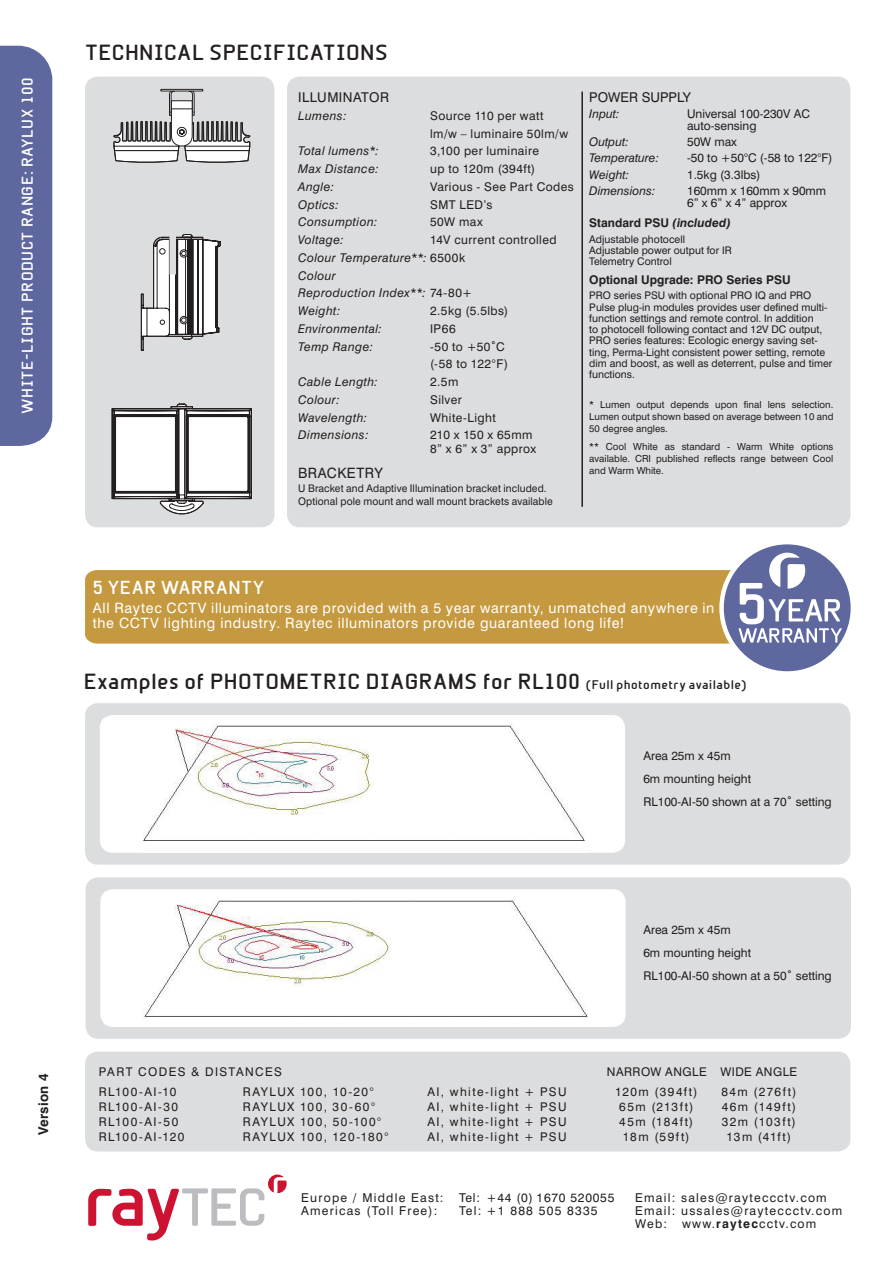
<style>
.page{position:relative;width:893px;height:1263px;background:#fff}
.page>*{position:absolute;margin:0;border:0;box-sizing:border-box;transform-origin:0 0}
.t1{font:700 21px "Beta Sans";letter-spacing:.02em;color:#231f20}
.t2{font:700 18px "Beta Sans";letter-spacing:.025em;color:#fff}
.t3{font:700 15px "Beta Sans";letter-spacing:.04em;color:#fff}
.t4{font:14.25px/15px "Swiss 721 BT";letter-spacing:.05em;color:#fff}
.t5{font:14.25px "Swiss 721 BT";letter-spacing:.035em;color:#231f20}
.t6{font:13.5px "Swiss 721 BT";letter-spacing:.03em;color:#231f20}
.t7{font:13.5px "Swiss 721 BT";color:#231f20}
.t8{font:700 13.5px "Swiss 721 BT";letter-spacing:.02em;color:#231f20}
.t9{font:italic 12.15px/17.7px "Swiss 721 BT";letter-spacing:.035em;color:#231f20}
.t10{font:12.15px/17.7px "Swiss 721 BT";letter-spacing:.045em;color:#231f20}
.t11{font:12.15px/13px "Swiss 721 BT";letter-spacing:.1em;color:#231f20}
.t12{font:12px/23px "Swiss 721 BT";color:#231f20}
.t13{font:12px "Swiss 721 BT";letter-spacing:.12em;color:#231f20}
.t14{font:12px "Swiss 721 BT";letter-spacing:.115em;color:#231f20}
.t15{font:12px "Swiss 721 BT";letter-spacing:.125em;color:#231f20}
.t16{font:700 12px "Swiss 721 BT";color:#231f20}
.t17{font:italic 12px "Swiss 721 BT";color:#231f20}
.t18{font:12px "Swiss 721 BT";letter-spacing:.06em;color:#231f20}
.t19{font:12px "Swiss 721 BT";letter-spacing:.04em;color:#231f20}
.t20{font:12px "Swiss 721 BT";letter-spacing:.095em;color:#231f20}
.t21{font:12px "Swiss 721 BT";letter-spacing:.13em;color:#231f20}
.t22{font:10.5px/11.2px "Swiss 721 BT";color:#231f20}
.t23{font:9.75px/12px "Swiss 721 BT";color:#231f20;text-align:justify}
.s1{font-style:normal}
.s2{font-style:italic}
.s3{font-size:12px}
.s4{font-weight:700}
</style>
<div class="page">
<div style="left:85px;top:1051px;width:765px;height:100px;background:#dcdddf;border-radius:13px"></div>
<div style="left:85px;top:570px;width:651px;height:74px;background:#c5993f"></div>
<div style="left:719px;top:540px;width:136px;height:136px;border:12px solid #fff;border-radius:50%"></div>
<div style="left:724px;top:544px;width:127px;height:127px;background:#5e689e;border-radius:50%"></div>
<svg style="left:738px;top:553px;width:104px;height:90px"></svg>
<div style="left:85px;top:703px;width:765px;height:162px;background:#dcdddf;border-radius:13px"></div>
<div style="left:100px;top:715px;width:525px;height:138px;background:#fff;border-radius:13px"></div>
<img style="left:143px;top:723px;width:442px;height:118px">
<div style="left:86px;top:877px;width:765px;height:162px;background:#dcdddf;border-radius:13px"></div>
<div style="left:100px;top:889px;width:526px;height:138px;background:#fff;border-radius:13px"></div>
<img style="left:143px;top:900px;width:445px;height:118px">
<div style="left:85px;top:77px;width:189px;height:450px;background:#dcdddf;border-radius:13px"></div>
<div style="left:287px;top:77px;width:563px;height:450px;background:#dcdddf;border-radius:13px"></div>
<svg style="left:88px;top:1174px;width:199px;height:67px"></svg>
<svg style="left:114px;top:76px;width:136px;height:275px"></svg>
<svg style="left:112px;top:404px;width:140px;height:111px"></svg>
<div style="left:0;top:46px;width:52px;height:400px;background:#5e689e"></div>
<div style="left:169px;top:179px;width:7px;height:95px;background:#dcdddf"></div>
<hr style="left:581px;top:92px;width:2px;height:415px;background:#231f20">
<h3 class="t3" style="left:19px;top:414px;width:338px;rotate:-90deg">WHITE-LIGHT PRODUCT RANGE: RAYLUX 100</h3>
<h1 class="t1" style="left:85px;top:40px;width:304px">TECHNICAL SPECIFICATIONS</h1>
<p class="t6" style="left:298px;top:89px;width:92px">ILLUMINATOR</p>
<p class="t9" style="left:298px;top:107px;width:50px">Lumens:</p>
<p class="t10" style="left:430px;top:107px;width:140px">Source 110 per watt lm/w – luminaire 50lm/w</p>
<p class="t9" style="left:298px;top:142px;width:82px">Total lumens*:</p>
<p class="t10" style="left:430px;top:142px;width:110px">3,100 per luminaire</p>
<p class="t9" style="left:298px;top:160px;width:82px">Max Distance:</p>
<p class="t10" style="left:430px;top:160px;width:107px">up to 120m (394ft)</p>
<p class="t9" style="left:298px;top:178px;width:37px">Angle:</p>
<p class="t10" style="left:430px;top:178px;width:145px">Various - See Part Codes</p>
<p class="t9" style="left:298px;top:195px;width:42px">Optics:</p>
<p class="t10" style="left:430px;top:195px;width:64px">SMT LED’s</p>
<p class="t9" style="left:298px;top:213px;width:81px">Consumption:</p>
<p class="t10" style="left:430px;top:213px;width:54px">50W max</p>
<p class="t9" style="left:298px;top:231px;width:47px">Voltage:</p>
<p class="t9" style="left:298px;top:231px;width:260px;text-indent:132px"><span class="s1">14V current controlled<br></span>Colour Temperature**: <span class="s1">6500k<br></span>Colour<br>Reproduction Index**: <span class="s1">74-80+<br></span>Weight:</p>
<p class="t10" style="left:430px;top:302px;width:80px">2.5kg (5.5lbs)</p>
<p class="t9" style="left:298px;top:320px;width:85px">Environmental:</p>
<p class="t10" style="left:430px;top:320px;width:27px">IP66</p>
<p class="t9" style="left:298px;top:337px;width:76px">Temp Range:</p>
<p class="t10" style="left:430px;top:337px;width:80px">-50 to +50˚C (-58 to 122°F)</p>
<p class="t9" style="left:298px;top:373px;width:81px">Cable Length:</p>
<p class="t10" style="left:430px;top:373px;width:30px">2.5m</p>
<p class="t9" style="left:298px;top:391px;width:43px">Colour:</p>
<p class="t10" style="left:430px;top:391px;width:33px">Silver</p>
<p class="t9" style="left:298px;top:408px;width:70px">Wavelength:</p>
<p class="t10" style="left:430px;top:408px;width:67px">White-Light</p>
<p class="t9" style="left:298px;top:426px;width:72px">Dimensions:</p>
<p class="t10" style="left:430px;top:428px;width:108px;line-height:13.5px">210 x 150 x 65mm<br>8” x 6” x 3” approx</p>
<h3 class="t5" style="left:298px;top:464px;width:86px">BRACKETRY</h3>
<p class="t22" style="left:298px;top:481px;width:256px;line-height:13.5px">U Bracket and Adaptive Illumination bracket included.<br>Optional pole mount and wall mount brackets available</p>
<p class="t7" style="left:589px;top:89px;width:103px">POWER SUPPLY</p>
<p class="t17" style="left:589px;top:106px;width:32px">Input:</p>
<p class="t12" style="left:687px;top:108px;width:124px;line-height:12px">Universal 100-230V AC auto-sensing</p>
<p class="t17" style="left:589px;top:135px;width:41px">Output:</p>
<p class="t18" style="left:687px;top:135px;width:51px">50W max</p>
<p class="t17" style="left:589px;top:151px;width:71px">Temperature:</p>
<p class="t12" style="left:687px;top:147px;width:147px">-50 to +50°C (-58 to 122°F)</p>
<p class="t17" style="left:589px;top:167px;width:41px">Weight:</p>
<p class="t18" style="left:687px;top:167px;width:75px">1.5kg (3.3lbs)</p>
<p class="t17" style="left:589px;top:183px;width:68px">Dimensions:</p>
<p class="t12" style="left:687px;top:185px;width:141px;line-height:12px">160mm x 160mm x 90mm<br>6” x 6” x 4” approx</p>
<p class="t16" style="left:589px;top:216px;width:143px">Standard PSU <span class="s2">(included)</span></p>
<p class="t22" style="left:589px;top:233px;width:144px">Adjustable photocell<br>Adjustable power output for IR<br>Telemetry Control</p>
<p class="t16" style="left:589px;top:272px;width:203px">Optional Upgrade: PRO Series PSU</p>
<p class="t22" style="left:589px;top:290px;width:244px">PRO series PSU with optional PRO IQ and PRO Pulse plug-in modules provides user defined multi&shy;function settings and remote control. In addition<br>to photocell following contact and 12V DC output, PRO series features: Ecologic energy saving set&shy;ting, Perma-Light consistent power setting, remote dim and boost, as well as deterrent, pulse and timer functions.</p>
<p class="t23" style="left:589px;top:398px;width:246px">* Lumen output depends upon final lens selection.<br>Lumen output shown based on average between 10 and 50 degree angles.</p>
<p class="t23" style="left:589px;top:440px;width:246px">** Cool White as standard - Warm White options available. CRI published reflects range between Cool and Warm White.</p>
<h2 class="t2" style="left:93px;top:577px;width:173px">5 YEAR WARRANTY</h2>
<h3 class="t4" style="left:93px;top:600px;width:623px">All Raytec CCTV illuminators are provided with a 5 year warranty, unmatched anywhere in the CCTV lighting industry. Raytec illuminators provide guaranteed long life!</h3>
<h1 class="t1" style="left:84px;top:669px;width:664px">Examples of PHOTOMETRIC DIAGRAMS for RL100 <span class="s3">(Full photometry available)</span></h1>
<p class="t12" style="left:643px;top:744px;width:190px">Area 25m x 45m<br>6m mounting height<br>RL100-AI-50 shown at a 70˚ setting</p>
<p class="t8" style="left:35px;top:1135px;width:63px;rotate:-90deg">Version 4</p>
<p class="t12" style="left:643px;top:918px;width:190px">Area 25m x 45m<br>6m mounting height<br>RL100-AI-50 shown at a 50˚ setting</p>
<p class="t13" style="left:99px;top:1064px;width:185px">PART CODES &amp; DISTANCES</p>
<p class="t19" style="left:607px;top:1064px;width:192px">NARROW ANGLE WIDE ANGLE</p>
<p class="t20" style="left:99px;top:1084px;width:79px">RL100-AI-10</p>
<p class="t13" style="left:243px;top:1084px;width:132px">RAYLUX 100, 10-20°</p>
<p class="t14" style="left:427px;top:1084px;width:141px">AI, white-light + PSU</p>
<p class="t15" style="left:615px;top:1084px;width:84px">120m (394ft)</p>
<p class="t15" style="left:721px;top:1084px;width:76px">84m (276ft)</p>
<p class="t15" style="left:99px;top:1099px;width:81px">RL100-AI-30</p>
<p class="t15" style="left:243px;top:1099px;width:134px">RAYLUX 100, 30-60°</p>
<p class="t14" style="left:427px;top:1099px;width:141px">AI, white-light + PSU</p>
<p class="t13" style="left:619px;top:1099px;width:76px">65m (213ft)</p>
<p class="t21" style="left:722px;top:1099px;width:76px">46m (149ft)</p>
<p class="t13" style="left:99px;top:1114px;width:81px">RL100-AI-50</p>
<p class="t13" style="left:243px;top:1114px;width:140px">RAYLUX 100, 50-100°</p>
<p class="t14" style="left:427px;top:1114px;width:141px">AI, white-light + PSU</p>
<p class="t15" style="left:619px;top:1114px;width:76px">45m (184ft)</p>
<p class="t13" style="left:722px;top:1114px;width:76px">32m (103ft)</p>
<p class="t13" style="left:99px;top:1129px;width:87px">RL100-AI-120</p>
<p class="t13" style="left:243px;top:1129px;width:147px">RAYLUX 100, 120-180°</p>
<p class="t14" style="left:427px;top:1129px;width:141px">AI, white-light + PSU</p>
<p class="t18" style="left:623px;top:1129px;width:68px">18m (59ft)</p>
<p class="t18" style="left:727px;top:1129px;width:66px">13m (41ft)</p>
<p class="t11" style="left:301px;top:1191px;width:144px">Europe / Middle East:</p>
<p class="t10" style="left:459px;top:1188px;width:157px">Tel: +44 (0) 1670 520055</p>
<p class="t11" style="left:635px;top:1191px;width:193px">Email: sales@rayteccctv.com</p>
<p class="t11" style="left:301px;top:1204px;width:138px">Americas (Toll Free):</p>
<p class="t11" style="left:459px;top:1204px;width:140px">Tel: +1 888 505 8335</p>
<p class="t11" style="left:635px;top:1204px;width:209px">Email: ussales@rayteccctv.com<br>Web: www.<span class="s4">raytec</span>cctv.com</p>
</div>
